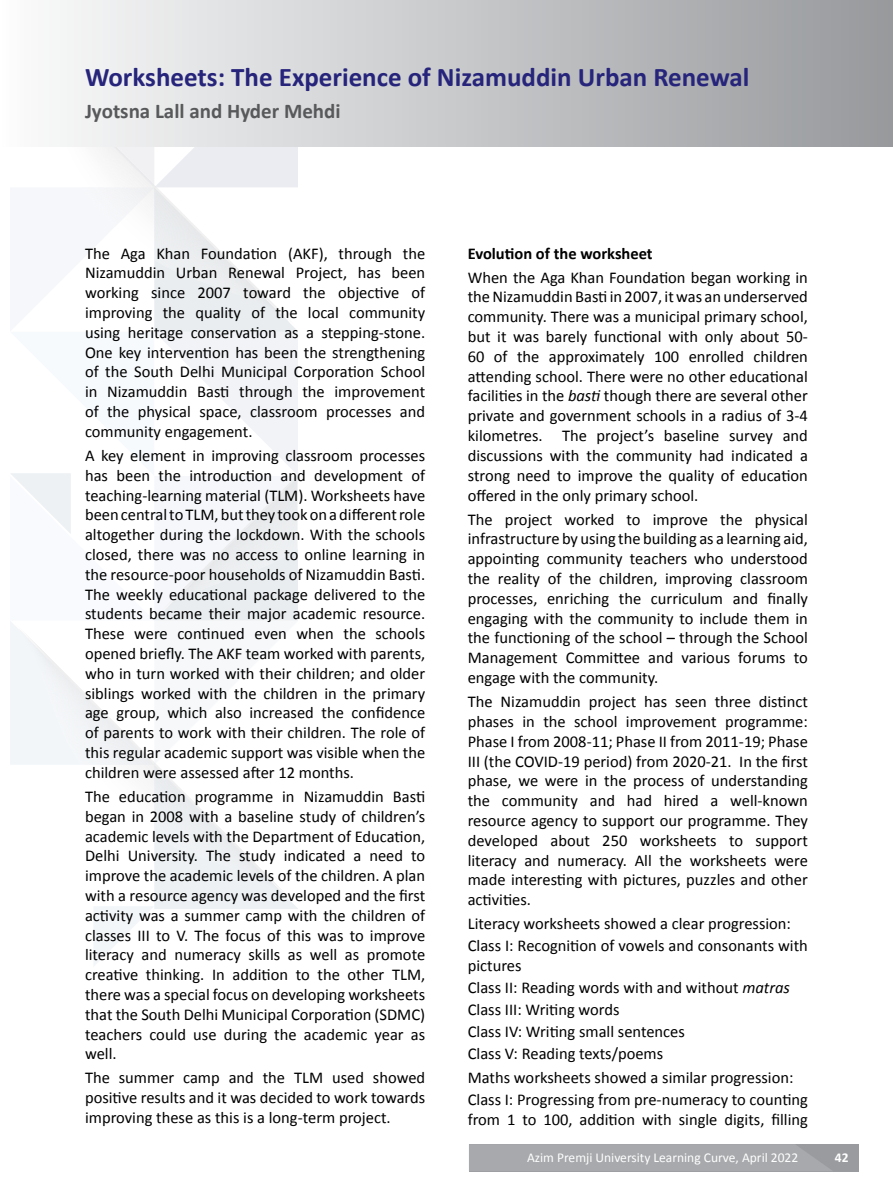
<style>
.page{position:relative;width:893px;height:1191px;background:#fff}
.page>*{position:absolute;margin:0;border:0;box-sizing:border-box;transform-origin:0 0}
.t1{font:700 27px "Calibri";color:#26247b}
.t2{font:700 21px "Calibri";color:#58595b}
.t3{font:16.5px/19.8px "Calibri";color:#000;text-align:justify}
.t4{font:700 16.5px "Calibri";color:#000}
.t5{font:13.5px "Calibri";color:#fff}
.t6{font:700 13.5px "Calibri";color:#fff}
.s1{font-style:italic}
</style>
<div class="page">
<svg style="left:10px;top:146px;width:288px;height:820px"></svg>
<div style="left:0;top:0;width:893px;height:146px;background:linear-gradient(to right,#fbfcfc,#96999c)"></div>
<div style="left:469px;top:1144px;width:390px;height:27px;background:#999b9e"></div>
<div style="left:469px;top:1144px;width:363px;height:27px;background:#a7a9ac"></div>
<h1 class="t1" style="left:85px;top:60px;width:666px">Worksheets: The Experience of Nizamuddin Urban Renewal</h1>
<p class="t2" style="left:85px;top:98px;width:257px">Jyotsna Lall and Hyder Mehdi</p>
<p class="t3" style="left:85px;top:243px;width:342px">The Aga Khan Foundation (AKF), through the Nizamuddin Urban Renewal Project, has been working since 2007 toward the objective of improving the quality of the local community using heritage conservation as a stepping-stone.<br>One key intervention has been the strengthening of the South Delhi Municipal Corporation School in Nizamuddin Basti through the improvement of the physical space, classroom processes and community engagement.</p>
<p class="t3" style="left:85px;top:445px;width:342px">A key element in improving classroom processes has been the introduction and development of teaching-learning material (TLM). Worksheets have been central to TLM, but they took on a different role altogether during the lockdown. With the schools closed, there was no access to online learning in the resource-poor households of Nizamuddin Basti.<br>The weekly educational package delivered to the students became their major academic resource.<br>These were continued even when the schools opened briefly. The AKF team worked with parents, who in turn worked with their children; and older siblings worked with the children in the primary age group, which also increased the confidence of parents to work with their children. The role of this regular academic support was visible when the children were assessed after 12 months.</p>
<p class="t3" style="left:85px;top:786px;width:342px">The education programme in Nizamuddin Basti began in 2008 with a baseline study of children’s academic levels with the Department of Education, Delhi University. The study indicated a need to improve the academic levels of the children. A plan with a resource agency was developed and the first activity was a summer camp with the children of classes III to V. The focus of this was to improve literacy and numeracy skills as well as promote creative thinking. In addition to the other TLM, there was a special focus on developing worksheets that the South Delhi Municipal Corporation (SDMC) teachers could use during the academic year as well.</p>
<p class="t3" style="left:85px;top:1068px;width:342px">The summer camp and the TLM used showed positive results and it was decided to work towards improving these as this is a long-term project.</p>
<p class="t4" style="left:468px;top:243px;width:186px">Evolution of the worksheet</p>
<p class="t3" style="left:468px;top:267px;width:342px">When the Aga Khan Foundation began working in the Nizamuddin Basti in 2007, it was an underserved community. There was a municipal primary school, but it was barely functional with only about 50- 60 of the approximately 100 enrolled children attending school. There were no other educational facilities in the <span class="s1">basti</span> though there are several other private and government schools in a radius of 3-4 kilometres. The project’s baseline survey and discussions with the community had indicated a strong need to improve the quality of education offered in the only primary school.</p>
<p class="t3" style="left:468px;top:509px;width:342px">The project worked to improve the physical infrastructure by using the building as a learning aid, appointing community teachers who understood the reality of the children, improving classroom processes, enriching the curriculum and finally engaging with the community to include them in the functioning of the school – through the School Management Committee and various forums to engage with the community.</p>
<p class="t3" style="left:468px;top:692px;width:342px">The Nizamuddin project has seen three distinct phases in the school improvement programme:<br>Phase I from 2008-11; Phase II from 2011-19; Phase III (the COVID-19 period) from 2020-21. In the first phase, we were in the process of understanding the community and had hired a well-known resource agency to support our programme. They developed about 250 worksheets to support literacy and numeracy. All the worksheets were made interesting with pictures, puzzles and other activities.</p>
<p class="t3" style="left:468px;top:913px;width:342px;line-height:21.9px">Literacy worksheets showed a clear progression:<br>Class I: Recognition of vowels and consonants with</p>
<p class="t3" style="left:468px;top:954px;width:324px;line-height:21.9px;text-align:left">pictures<br>Class II: Reading words with and without <span class="s1">matras<br></span>Class III: Writing words<br>Class IV: Writing small sentences<br>Class V: Reading texts/poems</p>
<p class="t3" style="left:468px;top:1066px;width:342px;line-height:21.9px">Maths worksheets showed a similar progression:<br>Class I: Progressing from pre-numeracy to counting</p>
<p class="t3" style="left:468px;top:1109px;width:342px">from 1 to 100, addition with single digits, filling</p>
<p class="t5" style="left:527px;top:1148px;width:273px">Azim Premji University Learning Curve, April 2022</p>
<p class="t6" style="left:835px;top:1149px;width:15px">42</p>
</div>
